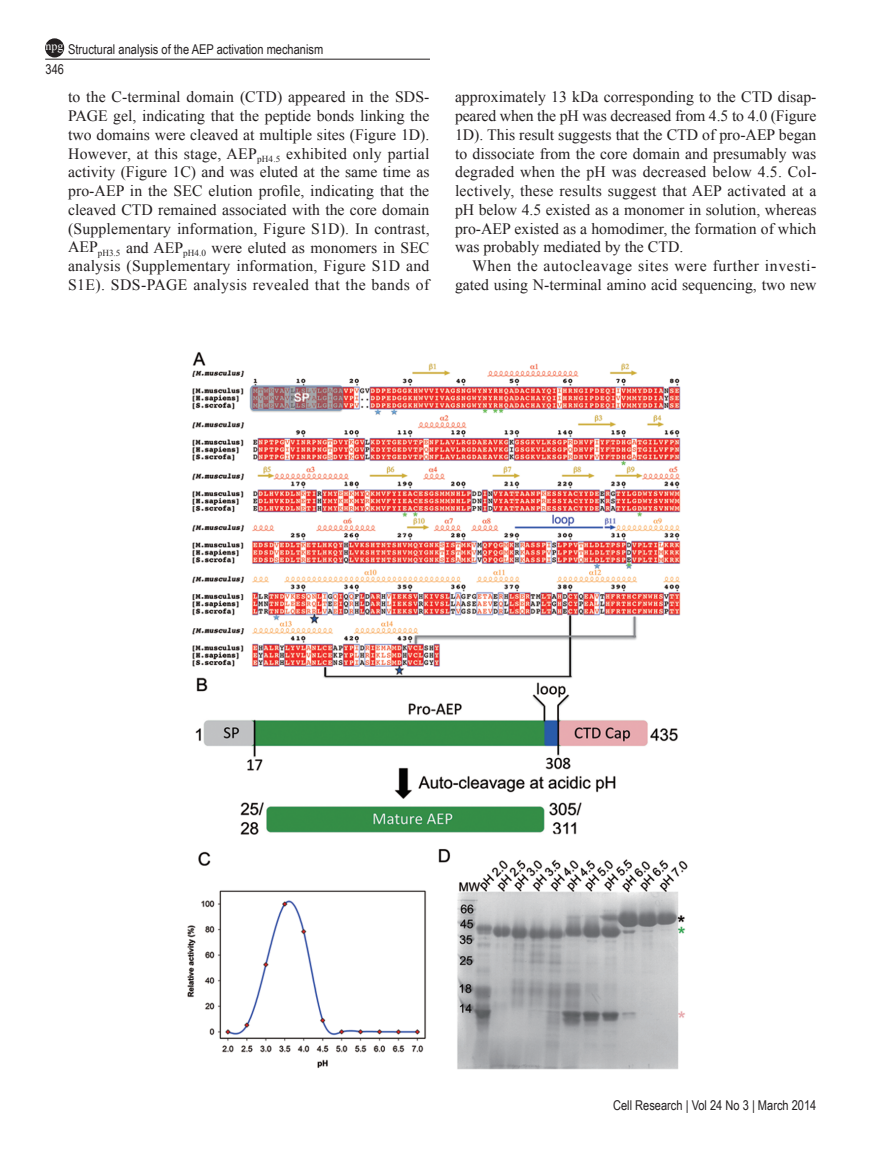
<style>
.page{position:relative;width:893px;height:1170px;background:#fff}
.page>*{position:absolute;margin:0;border:0;box-sizing:border-box;transform-origin:0 0}
.t1{font:15.75px/18.8px "Times New Roman";color:#231f20;text-align:justify}
.t2{font:15.75px/18.8px "Times New Roman";letter-spacing:.02em;color:#231f20;text-align:right}
.t3{font:15.75px "Times New Roman PSMT2";letter-spacing:.005em;color:#231f20}
.t4{font:13.5px "Arial Narrow";color:#231f20}
.t5{font:12px "Times New Roman";color:#fff}
</style>
<div class="page">
<hr style="left:45px;top:59px;width:385px;height:1px;background:#231f20">
<div style="left:46px;top:39px;width:17px;height:18px;background:#231f20;border-radius:50%"></div>
<div style="left:45px;top:38px;width:19px;height:19px;border:2px solid #231f20;border-radius:50%"></div>
<img style="left:187px;top:352px;width:501px;height:718px">
<p class="t4" style="left:68px;top:39px;width:257px">Structural analysis of the AEP activation mechanism</p>
<p class="t5" style="left:46px;top:38px;width:19px">npg</p>
<p class="t4" style="left:46px;top:59px;width:20px">346</p>
<p class="t1" style="left:68px;top:87px;width:363px">to the C-terminal domain (CTD) appeared in the SDS-PAGE gel, indicating that the peptide bonds linking the two domains were cleaved at multiple sites (Figure 1D).<br>However, at this stage, AEP<sub>pH4.5</sub> exhibited only partial activity (Figure 1C) and was eluted at the same time as</p>
<p class="t3" style="left:68px;top:180px;width:363px">pro-AEP in the SEC elution profile, indicating that the</p>
<p class="t1" style="left:68px;top:200px;width:363px">cleaved CTD remained associated with the core domain (Supplementary information, Figure S1D). In contrast, AEP<sub>pH3.5</sub> and AEP<sub>pH4.0</sub> were eluted as monomers in SEC analysis (Supplementary information, Figure S1D and S1E). SDS-PAGE analysis revealed that the bands of</p>
<p class="t1" style="left:455px;top:87px;width:363px">approximately 13 kDa corresponding to the CTD disap&shy;peared when the pH was decreased from 4.5 to 4.0 (Figure 1D). This result suggests that the CTD of pro-AEP began to dissociate from the core domain and presumably was degraded when the pH was decreased below 4.5. Col&shy;lectively, these results suggest that AEP activated at a pH below 4.5 existed as a monomer in solution, whereas pro-AEP existed as a homodimer, the formation of which was probably mediated by the CTD.</p>
<p class="t2" style="left:455px;top:256px;width:363px">When the autocleavage sites were further investi&shy;gated using N-terminal amino acid sequencing, two new</p>
<p class="t4" style="left:613px;top:1094px;width:205px">Cell Research | Vol 24 No 3 | March 2014</p>
</div>
